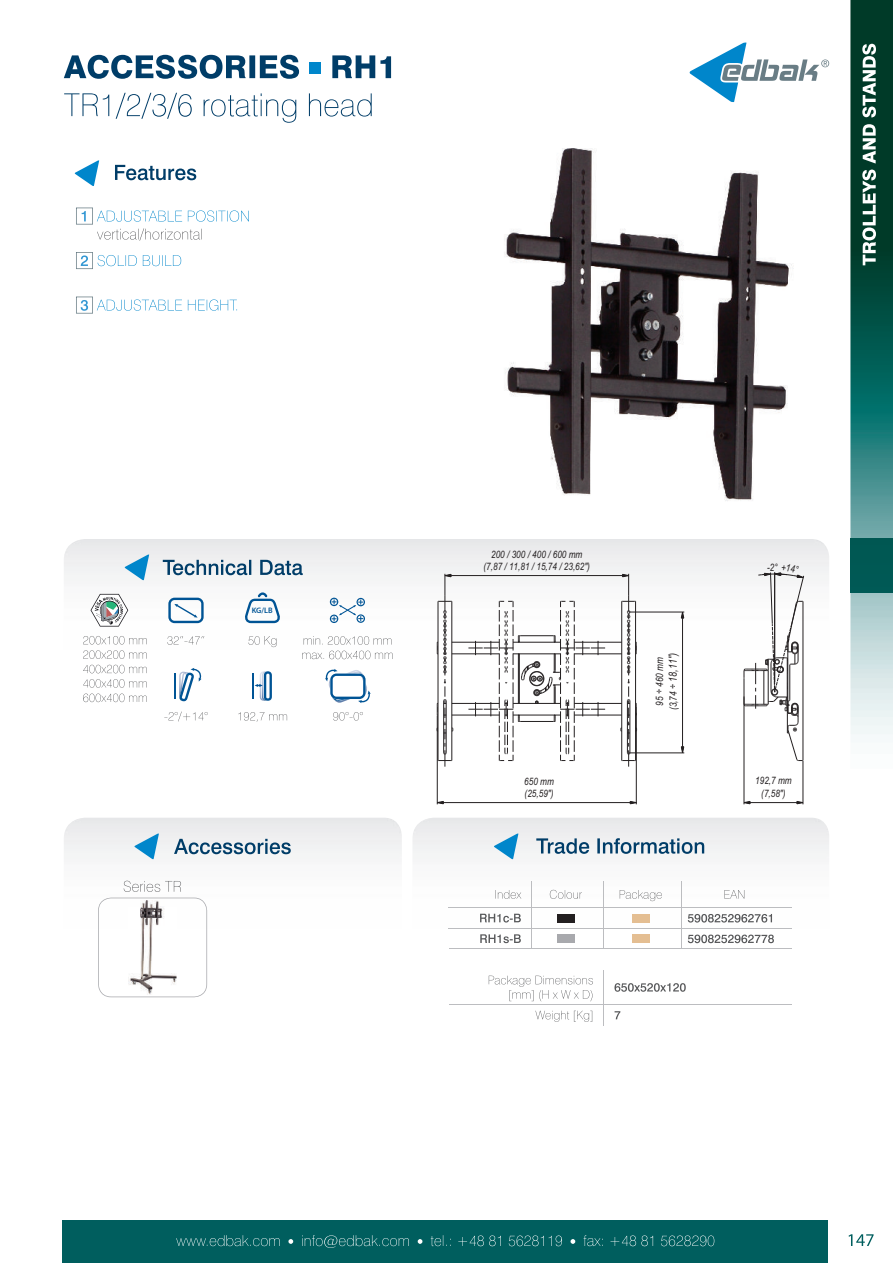
<style>
.page{position:relative;width:893px;height:1263px;background:#fff}
.page>*{position:absolute;margin:0;border:0;box-sizing:border-box;transform-origin:0 0}
.t1{font:italic 11.25px "Arial";color:#231f20;scale:.79 1}
.t2{font:italic 10.2px/12.3px "Arial";color:#231f20;text-align:center;scale:.8 1}
.t3{font:600 7.95px "Myriad Pro";color:#005495}
.s1{font-size:11.25px}
.s2{font-size:10.2px}
</style>
<div class="page">
<img style="left:64px;top:539px;width:765px;height:110px">
<img style="left:413px;top:818px;width:416px;height:105px">
<div style="left:63px;top:1220px;width:765px;height:43px;background:#005e5e"></div>
<img style="left:850px;top:0;width:43px;height:735px">
<div style="left:850px;top:538px;width:43px;height:55px;background:#005954"></div>
<svg style="left:690px;top:43px;width:139px;height:59px"></svg>
<svg style="left:176px;top:1235px;width:104px;height:11px"></svg>
<svg style="left:288px;top:1239px;width:5px;height:5px"></svg>
<svg style="left:302px;top:1235px;width:107px;height:13px"></svg>
<svg style="left:418px;top:1239px;width:4px;height:5px"></svg>
<svg style="left:431px;top:1235px;width:131px;height:11px"></svg>
<svg style="left:570px;top:1239px;width:5px;height:5px"></svg>
<svg style="left:584px;top:1235px;width:130px;height:11px"></svg>
<svg style="left:115px;top:165px;width:81px;height:15px"></svg>
<svg style="left:536px;top:838px;width:168px;height:16px"></svg>
<svg style="left:75px;top:160px;width:24px;height:26px"></svg>
<svg style="left:494px;top:833px;width:24px;height:26px"></svg>
<svg style="left:862px;top:44px;width:14px;height:221px"></svg>
<svg style="left:849px;top:1234px;width:25px;height:12px"></svg>
<svg style="left:163px;top:560px;width:140px;height:15px"></svg>
<svg style="left:174px;top:839px;width:117px;height:15px"></svg>
<svg style="left:125px;top:554px;width:24px;height:26px"></svg>
<svg style="left:134px;top:833px;width:25px;height:26px"></svg>
<svg style="left:64px;top:55px;width:235px;height:24px"></svg>
<div style="left:310px;top:63px;width:11px;height:11px;background:#0086cb"></div>
<svg style="left:332px;top:55px;width:59px;height:23px"></svg>
<svg style="left:64px;top:93px;width:308px;height:30px"></svg>
<img style="left:504px;top:148px;width:290px;height:353px">
<svg style="left:76px;top:208px;width:173px;height:33px"></svg>
<svg style="left:76px;top:252px;width:105px;height:17px"></svg>
<svg style="left:76px;top:297px;width:161px;height:17px"></svg>
<svg style="left:522px;top:662px;width:30px;height:33px"></svg>
<svg style="left:788px;top:730px;width:9px;height:29px"></svg>
<svg style="left:445px;top:574px;width:6px;height:3px"></svg>
<svg style="left:622px;top:574px;width:7px;height:3px"></svg>
<svg style="left:681px;top:747px;width:3px;height:6px"></svg>
<svg style="left:681px;top:612px;width:3px;height:6px"></svg>
<svg style="left:744px;top:801px;width:6px;height:3px"></svg>
<svg style="left:797px;top:801px;width:6px;height:3px"></svg>
<svg style="left:437px;top:801px;width:6px;height:3px"></svg>
<svg style="left:630px;top:801px;width:6px;height:3px"></svg>
<div style="left:330px;top:615px;width:8px;height:8px;border:1px solid #005495;border-radius:50%"></div>
<div style="left:357px;top:598px;width:8px;height:8px;border:1px solid #005495;border-radius:50%"></div>
<div style="left:330px;top:598px;width:8px;height:8px;border:1px solid #005495;border-radius:50%"></div>
<div style="left:357px;top:614px;width:8px;height:9px;border:1px solid #005495;border-radius:50%"></div>
<svg style="left:332px;top:599px;width:31px;height:22px"></svg>
<svg style="left:168px;top:598px;width:36px;height:25px"></svg>
<svg style="left:174px;top:668px;width:28px;height:34px"></svg>
<svg style="left:252px;top:671px;width:20px;height:30px"></svg>
<svg style="left:244px;top:592px;width:37px;height:31px"></svg>
<svg style="left:167px;top:636px;width:37px;height:9px"></svg>
<svg style="left:164px;top:711px;width:44px;height:10px"></svg>
<svg style="left:238px;top:712px;width:49px;height:10px"></svg>
<svg style="left:304px;top:636px;width:88px;height:9px"></svg>
<svg style="left:302px;top:651px;width:91px;height:8px"></svg>
<svg style="left:248px;top:636px;width:28px;height:11px"></svg>
<svg style="left:91px;top:594px;width:37px;height:32px"></svg>
<svg style="left:83px;top:636px;width:64px;height:8px"></svg>
<svg style="left:83px;top:650px;width:64px;height:9px"></svg>
<svg style="left:83px;top:665px;width:64px;height:8px"></svg>
<svg style="left:83px;top:679px;width:64px;height:23px"></svg>
<hr style="left:449px;top:907px;width:155px;height:1px;background:#bcbdc0">
<hr style="left:604px;top:907px;width:77px;height:1px;background:#bcbdc0">
<hr style="left:681px;top:907px;width:111px;height:1px;background:#bcbdc0">
<hr style="left:449px;top:928px;width:155px;height:1px;background:#bcbdc0">
<svg style="left:531px;top:881px;width:1px;height:67px"></svg>
<hr style="left:604px;top:928px;width:77px;height:1px;background:#bcbdc0">
<svg style="left:603px;top:881px;width:1px;height:67px"></svg>
<hr style="left:681px;top:928px;width:111px;height:1px;background:#bcbdc0">
<svg style="left:681px;top:881px;width:1px;height:67px"></svg>
<hr style="left:449px;top:948px;width:343px;height:1px;background:#bcbdc0">
<hr style="left:603px;top:970px;width:1px;height:34px;background:#bcbdc0">
<svg style="left:603px;top:1005px;width:1px;height:20px"></svg>
<hr style="left:449px;top:1004px;width:343px;height:1px;background:#bcbdc0">
<svg style="left:496px;top:890px;width:25px;height:9px"></svg>
<svg style="left:550px;top:890px;width:32px;height:9px"></svg>
<svg style="left:620px;top:890px;width:42px;height:11px"></svg>
<svg style="left:724px;top:890px;width:20px;height:9px"></svg>
<svg style="left:480px;top:914px;width:41px;height:8px"></svg>
<div style="left:557px;top:914px;width:17px;height:8px;background:#231f20"></div>
<div style="left:632px;top:914px;width:17px;height:8px;background:#e4be92"></div>
<svg style="left:688px;top:914px;width:84px;height:8px"></svg>
<svg style="left:480px;top:934px;width:41px;height:9px"></svg>
<div style="left:557px;top:934px;width:17px;height:9px;background:#a8a9ad"></div>
<div style="left:632px;top:934px;width:17px;height:9px;background:#e4be92"></div>
<svg style="left:688px;top:934px;width:86px;height:9px"></svg>
<svg style="left:489px;top:976px;width:104px;height:25px"></svg>
<svg style="left:614px;top:983px;width:72px;height:9px"></svg>
<svg style="left:535px;top:1011px;width:57px;height:11px"></svg>
<svg style="left:615px;top:1011px;width:5px;height:8px"></svg>
<svg style="left:98px;top:881px;width:109px;height:116px"></svg>
<svg style="left:333px;top:712px;width:30px;height:9px"></svg>
<svg style="left:325px;top:669px;width:46px;height:34px"></svg>
<svg style="left:764px;top:563px;width:40px;height:143px"></svg>
<p class="t3" style="left:252px;top:606px;width:22px">KG/LB</p>
<p class="t2" style="left:484px;top:548px;width:135px">200 / 300 / 400 / 600 mm (7,87 / 11,81 / 15,74 / 23,62")</p>
<p class="t2" style="left:524px;top:775px;width:39px;text-align:left">650 mm (25,59")</p>
<p class="t2" style="left:654px;top:706px;width:62px;rotate:-90deg">95 <span class="s1">÷</span> 460 mm</p>
<p class="t1" style="left:666px;top:710px;width:74px;rotate:-90deg"><span class="s2">(3 7, 4</span> ÷ 18 1, 1")</p>
<p class="t2" style="left:782px;top:561px;width:23px;rotate:7deg">+14°</p>
<p class="t2" style="left:755px;top:773px;width:47px;line-height:13.6px">192,7 mm (7,58")</p>
</div>
